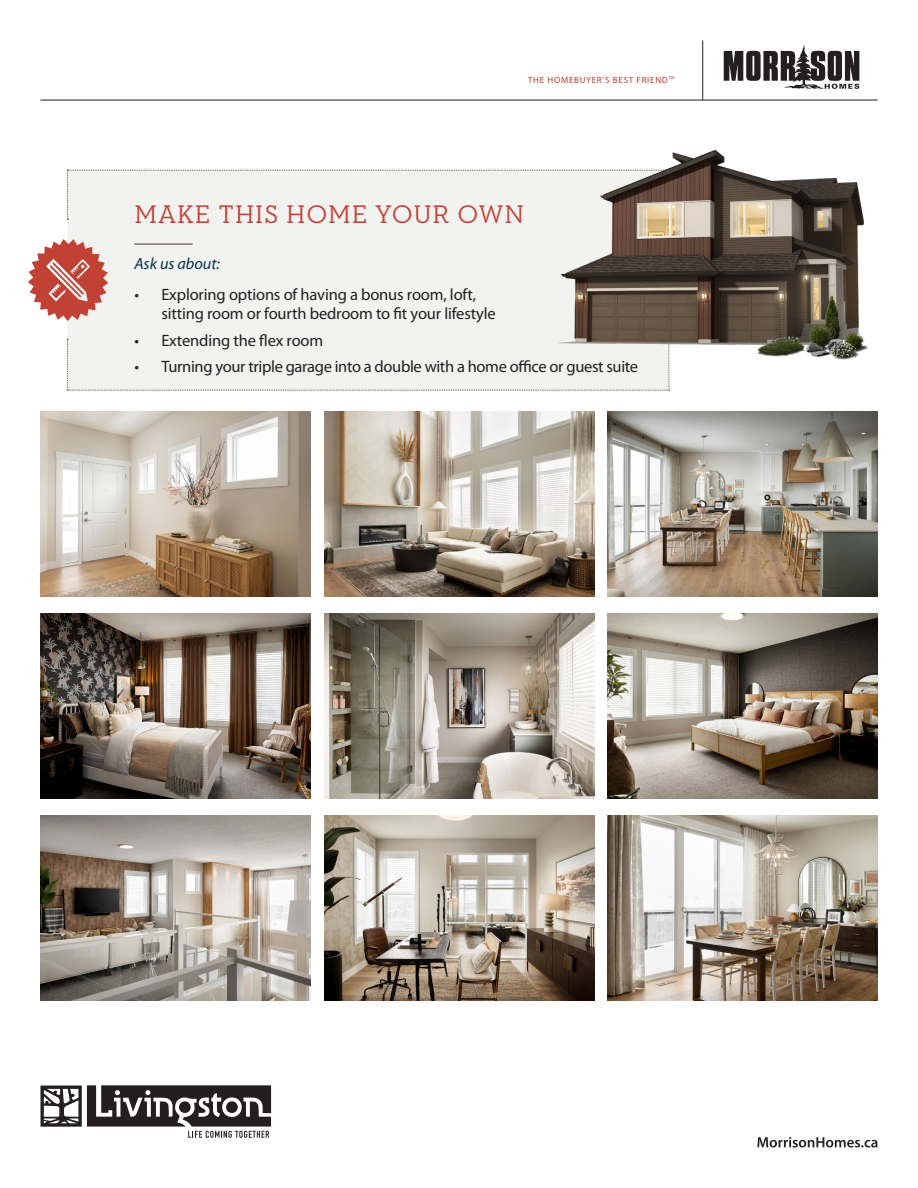
<style>
.page{position:relative;width:918px;height:1188px;background:#fff}
.page>*{position:absolute;margin:0;border:0;box-sizing:border-box;transform-origin:0 0}
.t1{font:25.95px "Neutraface Slab Text";letter-spacing:.035em;color:#c14135}
.t2{font:16.5px/19.8px "Myriad Pro";letter-spacing:-.01em;color:#231f20}
.t3{font:italic 16.2px "Myriad Pro";color:#053046}
.t4{font:9px "Myriad Pro";letter-spacing:.08em;color:#b83e33}
</style>
<div class="page">
<svg style="left:724px;top:45px;width:135px;height:44px"></svg>
<hr style="left:40px;top:100px;width:838px;height:1px;background:#231f20">
<hr style="left:702px;top:40px;width:1px;height:60px;background:#231f20">
<svg style="left:757px;top:1137px;width:121px;height:11px"></svg>
<svg style="left:40px;top:1085px;width:231px;height:53px"></svg>
<svg style="left:28px;top:170px;width:522px;height:221px"></svg>
<hr style="left:134px;top:244px;width:59px;height:1px;background:#493820">
<img style="left:40px;top:613px;width:270px;height:186px">
<img style="left:608px;top:613px;width:270px;height:186px">
<img style="left:40px;top:411px;width:270px;height:186px">
<img style="left:608px;top:411px;width:270px;height:186px">
<img style="left:325px;top:613px;width:270px;height:186px">
<img style="left:608px;top:816px;width:270px;height:185px">
<img style="left:40px;top:816px;width:270px;height:185px">
<img style="left:325px;top:816px;width:270px;height:185px">
<img style="left:325px;top:411px;width:270px;height:186px">
<img style="left:550px;top:149px;width:318px;height:242px">
<p class="t4" style="left:528px;top:75px;width:148px">THE HOMEBUYER’S BEST FRIEND<sup>TM</sup></p>
<p class="t1" style="left:135px;top:198px;width:391px">MAKE THIS HOME YOUR OWN</p>
<p class="t3" style="left:134px;top:255px;width:87px">Ask us about:</p>
<p class="t2" style="left:161px;top:284px;width:336px;text-indent:-27px">• Exploring options of having a bonus room, loft, sitting room or fourth bedroom to fit your lifestyle</p>
<p class="t2" style="left:134px;top:331px;width:190px">• Extending the flex room</p>
<p class="t2" style="left:134px;top:357px;width:505px">• Turning your triple garage into a double with a home office or guest suite</p>
</div>
